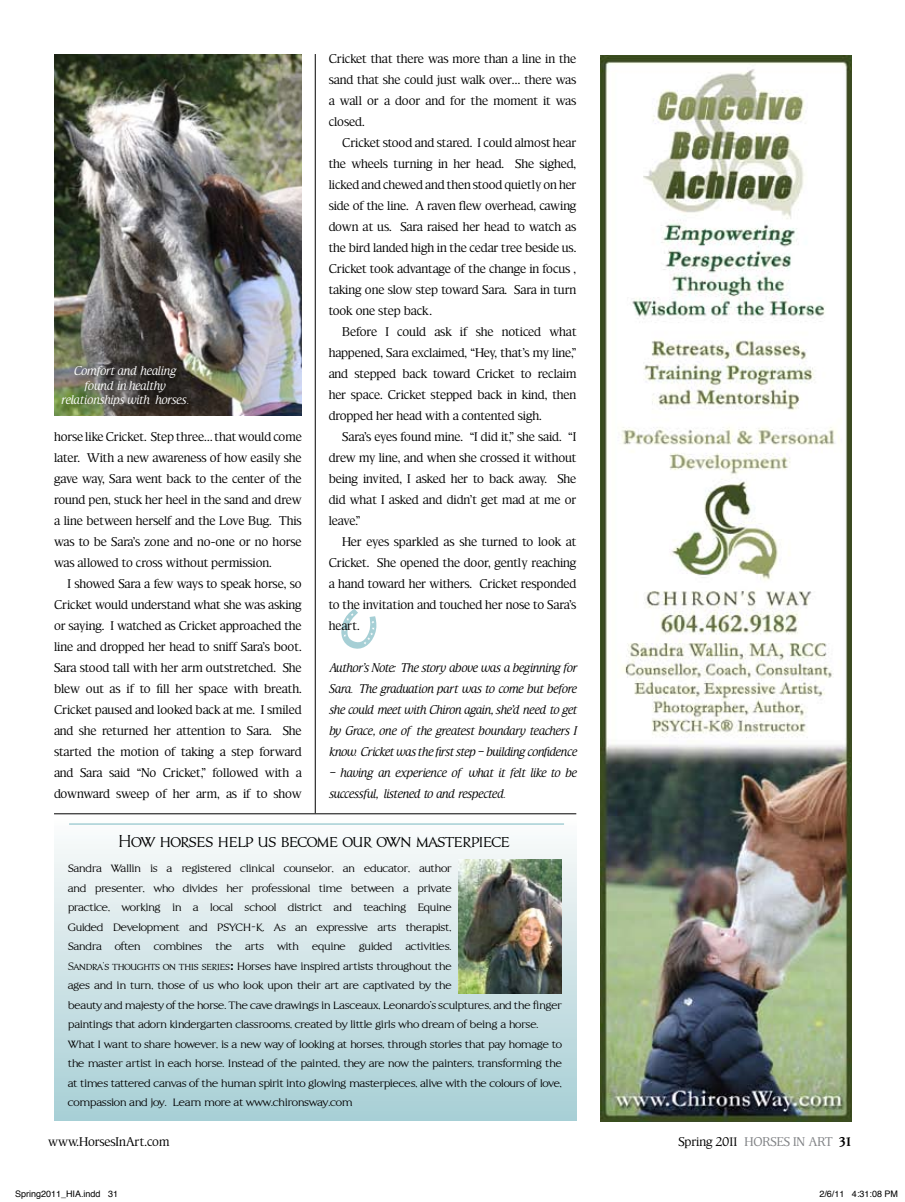
<style>
.page{position:relative;width:905px;height:1202px;background:#fff}
.page>*{position:absolute;margin:0;border:0;box-sizing:border-box;transform-origin:0 0}
.t1{font:19.5px "LHF Essendine Small Caps";color:#000}
.t2{font:12px/21px "TF Habitat";color:#000;text-align:justify}
.t3{font:12px/19.5px "LHF Essendine";color:#000}
.t4{font:italic 12px/21px "TF Habitat";letter-spacing:.005em;color:#000;text-align:justify}
.t5{font:italic 12px/14.4px "TF Habitat";letter-spacing:.015em;color:#fff;text-align:center}
.t6{font:12px "TF Habitat";color:#808285}
.t7{font:9px "Helvetica";color:#000}
.s1{font-family:"LHF Essendine Small Caps"}
.s2{font-family:"Helvetica";font-weight:700}
.s3{color:#000}
.s4{font-weight:600;color:#000}
</style>
<div class="page">
<div style="left:54px;top:816px;width:522px;height:304px;background:linear-gradient(to bottom,#fafbfa,#a8cfd5)"></div>
<svg style="left:341px;top:608px;width:36px;height:41px"></svg>
<hr style="left:69px;top:823px;width:495px;height:1px;background:#a6cfd5">
<img style="left:458px;top:859px;width:104px;height:134px">
<hr style="left:315px;top:54px;width:1px;height:759px;background:#000">
<img style="left:54px;top:54px;width:248px;height:361px">
<hr style="left:54px;top:813px;width:522px;height:1px;background:#000">
<div style="left:56px;top:361px;width:141px;height:55px;background:#000;opacity:.75"></div>
<img style="left:601px;top:56px;width:250px;height:1065px">
<p class="t5" style="left:61px;top:364px;width:129px">Comfort and healing found in healthy relationships with horses.</p>
<p class="t2" style="left:54px;top:426px;width:249px;text-align:left">horse like Cricket. Step three… that would come later. With a new awareness of how easily she gave way, Sara went back to the center of the round pen, stuck her heel in the sand and drew a line between herself and the Love Bug. This was to be Sara’s zone and no-one or no horse was allowed to cross without permission.<br>I showed Sara a few ways to speak horse, so Cricket would understand what she was asking or saying. I watched as Cricket approached the line and dropped her head to sniff Sara’s boot.<br>Sara stood tall with her arm outstretched. She blew out as if to fill her space with breath.<br>Cricket paused and looked back at me. I smiled and she returned her attention to Sara. She started the motion of taking a step forward and Sara said “No Cricket,” followed with a downward sweep of her arm, as if to show</p>
<p class="t2" style="left:328px;top:48px;width:249px">Cricket that there was more than a line in the sand that she could just walk over… there was a wall or a door and for the moment it was closed.</p>
<p class="t2" style="left:328px;top:132px;width:249px;text-indent:14px">Cricket stood and stared. I could almost hear the wheels turning in her head. She sighed, licked and chewed and then stood quietly on her side of the line. A raven flew overhead, cawing down at us. Sara raised her head to watch as the bird landed high in the cedar tree beside us.<br>Cricket took advantage of the change in focus , taking one slow step toward Sara. Sara in turn took one step back.</p>
<p class="t2" style="left:328px;top:321px;width:249px;text-align:left;text-indent:14px">Before I could ask if she noticed what happened, Sara exclaimed, “Hey, that’s my line,” and stepped back toward Cricket to reclaim her space. Cricket stepped back in kind, then dropped her head with a contented sigh.<br>S ara’s eyes found mine. “I did it,” she said. “I drew my line, and when she crossed it without being invited, I asked her to back away. She did what I asked and didn’t get mad at me or leave.”</p>
<p class="t2" style="left:328px;top:531px;width:249px;text-indent:14px">Her eyes sparkled as she turned to look at Cricket. She opened the door, gently reaching a hand toward her withers. Cricket responded to the invitation and touched her nose to Sara’s heart.</p>
<p class="t4" style="left:329px;top:657px;width:249px">Author’s Note: The story above was a beginning for Sara. The graduation part was to come but before she could meet with Chiron again, she’d need to get by Grace, one of the greatest boundary teachers I know. Cricket was the first step – building confidence</p>
<p class="t4" style="left:329px;top:762px;width:249px">– having an experience of what it felt like to be successful, listened to and respected.</p>
<h1 class="t1" style="left:119px;top:831px;width:392px">How horses help us become our own masterpiece</h1>
<p class="t3" style="left:68px;top:858px;width:495px">Sandra Wallin is a registered clinical counselor, an educator, author<br>and presenter, who divides her professional time between a private<br>practice, working in a local school district and teaching Equine<br>Guided Development and PSYCH-K. As an expressive arts therapist,<br>Sandra often combines the arts with equine guided activities.<br><span class="s1">Sandra’s thoughts on this series</span><span class="s2">:</span> Horses have inspired artists throughout the<br>ages and in turn, those of us who look upon their art are captivated by the<br>beauty and majesty of the horse. The cave drawings in Lasceaux, Leonardo’s sculptures, and the finger paintings that adorn kindergarten classrooms, created by little girls who dream of being a horse.<br>What I want to share however, is a new way of looking at horses, through stories that pay homage to the master artist in each horse. Instead of the painted, they are now the painters, transforming the at times tattered canvas of the human spirit into glowing masterpieces, alive with the colours of love, compassion and joy. Learn more at www.chironsway.com</p>
<p class="t2" style="left:48px;top:1130px;width:123px">www.HorsesInArt.com</p>
<p class="t6" style="left:678px;top:1134px;width:175px"><span class="s3">Spring 2011</span> Horses in Art <span class="s4">31</span></p>
<p class="t7" style="left:15px;top:1187px;width:105px">Spring2011_HIA.indd 31</p>
<p class="t7" style="left:819px;top:1187px;width:80px">2/6/11 4:31:08 PM</p>
</div>
